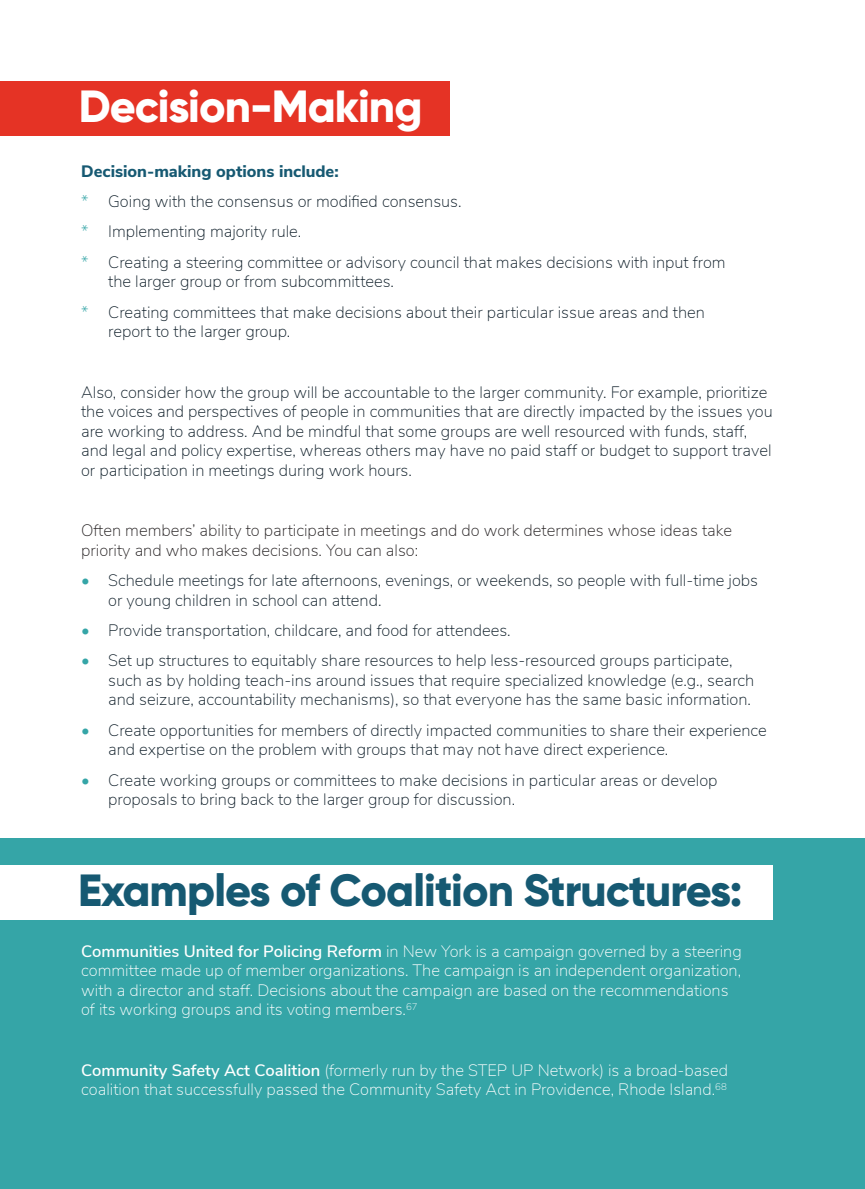
<style>
.page{position:relative;width:865px;height:1189px;background:#fff}
.page>*{position:absolute;margin:0;border:0;box-sizing:border-box;transform-origin:0 0}
.Sub_Title_Striped{font:800 45px "Gilroy";letter-spacing:-.02em;color:#165972}
.Sub_Title_Striped-2{font:800 45px "Gilroy";letter-spacing:-.02em;color:#fff}
.Body_Copy{font:200 16.5px/19.5px "Nunito Sans";color:#0a1a25}
.Body_Copy-2{font:200 16.5px/19.5px "Nunito Sans";color:#fff}
.Body_Copy-3{font:200 16.5px/19.5px "Nunito Sans";color:#231f20}
.Sub_Recommendation{font:800 16.5px "Nunito Sans";color:#165972}
.s1{color:#35a5a7}
.s2{font-weight:600}
</style>
<div class="page">
<div style="left:0;top:837px;width:864px;height:351px;background:#35a5a7"></div>
<div style="left:0;top:81px;width:449px;height:54px;background:#e53325"></div>
<div style="left:0;top:865px;width:772px;height:54px;background:#fff"></div>
<p class="Sub_Title_Striped-2" style="left:79px;top:77px;width:345px">Decision-Making</p>
<p class="Sub_Recommendation" style="left:81px;top:159px;width:259px">Decision-making options include:</p>
<p class="Body_Copy" style="left:81px;top:191px;width:382px"><span class="s1">*</span> Going with the consensus or modified consensus.</p>
<p class="Body_Copy" style="left:81px;top:221px;width:222px"><span class="s1">*</span> Implementing majority rule.</p>
<p class="Body_Copy" style="left:108px;top:251px;width:618px;text-indent:-27px"><span class="s1">*</span> Creating a steering committee or advisory council that makes decisions with input from the larger group or from subcommittees.</p>
<p class="Body_Copy" style="left:108px;top:301px;width:598px;text-indent:-27px"><span class="s1">*</span> Creating committees that make decisions about their particular issue areas and then report to the larger group.</p>
<p class="Body_Copy" style="left:81px;top:381px;width:692px">Also, consider how the group will be accountable to the larger community. For example, prioritize the voices and perspectives of people in communities that are directly impacted by the issues you are working to address. And be mindful that some groups are well resourced with funds, staff, and legal and policy expertise, whereas others may have no paid staff or budget to support travel or participation in meetings during work hours.</p>
<p class="Body_Copy-3" style="left:81px;top:520px;width:652px">Often members’ ability to participate in meetings and do work determines whose ideas take priority and who makes decisions. You can also:</p>
<p class="Body_Copy" style="left:108px;top:570px;width:651px;text-indent:-27px"><span class="s1">•</span> Schedule meetings for late afternoons, evenings, or weekends, so people with full-time jobs or young children in school can attend.</p>
<p class="Body_Copy" style="left:81px;top:619px;width:431px"><span class="s1">•</span> Provide transportation, childcare, and food for attendees.</p>
<p class="Body_Copy" style="left:108px;top:650px;width:647px;text-indent:-27px"><span class="s1">•</span> Set up structures to equitably share resources to help less-resourced groups participate, such as by holding teach-ins around issues that require specialized knowledge (e.g., search and seizure, accountability mechanisms), so that everyone has the same basic information.</p>
<p class="Body_Copy" style="left:108px;top:719px;width:660px;text-indent:-27px"><span class="s1">•</span> Create opportunities for members of directly impacted communities to share their experience and expertise on the problem with groups that may not have direct experience.</p>
<p class="Body_Copy" style="left:108px;top:769px;width:610px;text-indent:-27px"><span class="s1">•</span> Create working groups or committees to make decisions in particular areas or develop proposals to bring back to the larger group for discussion.</p>
<p class="Sub_Title_Striped" style="left:78px;top:862px;width:665px">Examples of Coalition Structures:</p>
<p class="Body_Copy-2" style="left:81px;top:940px;width:661px"><span class="s2">Communities United for Policing Reform</span> in New York is a campaign governed by a steering committee made up of member organizations. The campaign is an independent organization, with a director and staff. Decisions about the campaign are based on the recommendations of its working groups and its voting members.<sup>67</sup></p>
<p class="Body_Copy-2" style="left:81px;top:1059px;width:648px"><span class="s2">Community Safety Act Coalition</span> (formerly run by the STEP UP Network) is a broad-based coalition that successfully passed the Community Safety Act in Providence, Rhode Island.<sup>68</sup></p>
</div>
